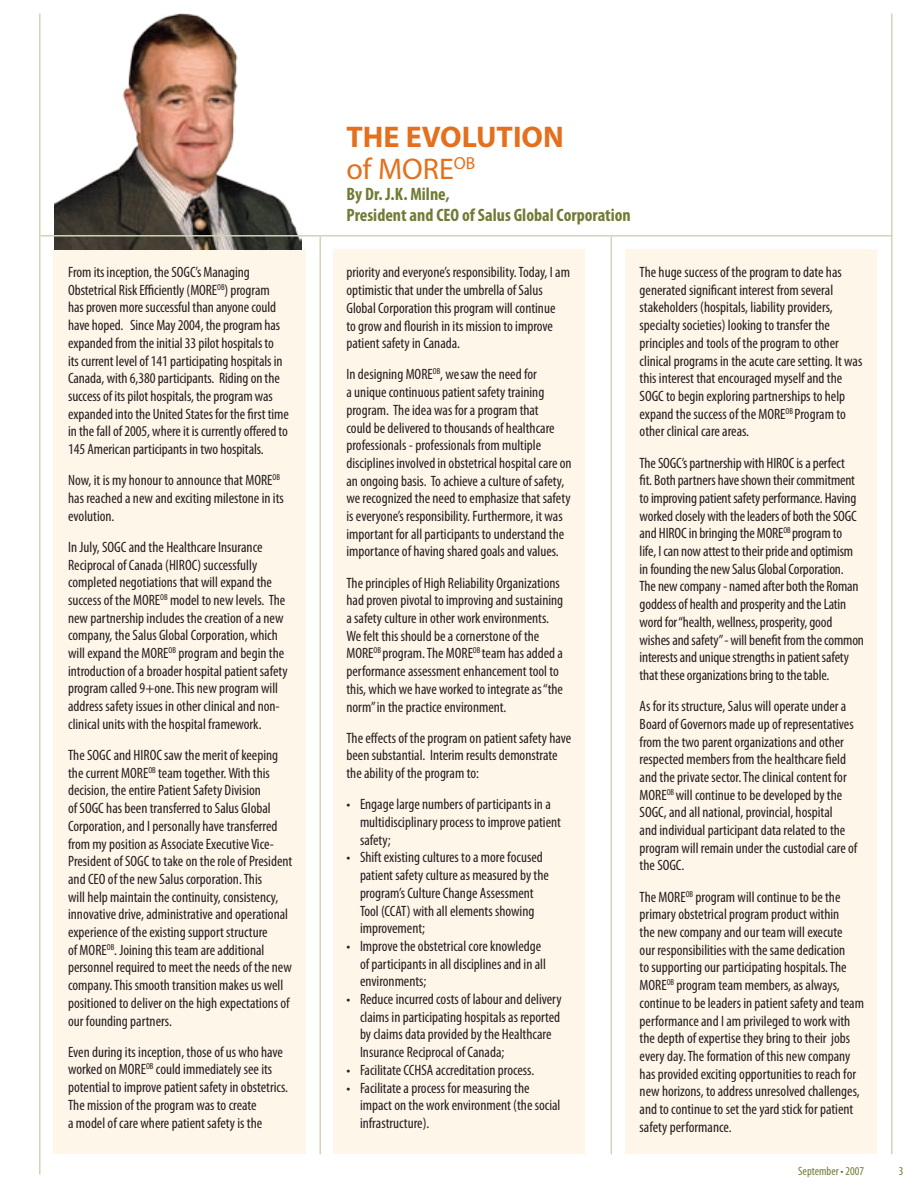
<style>
.page{position:relative;width:918px;height:1188px;background:#fff}
.page>*{position:absolute;margin:0;border:0;box-sizing:border-box;transform-origin:0 0}
.t1{font:700 30px/31.5px "Myriad";color:#e4701e}
.t2{font:700 condensed 18px/21px "Myriad Pro";color:#727a34}
.t3{font:condensed 15px/17.7px "Myriad Pro";color:#231f20}
.t4{font:condensed 12px "Myriad Pro";color:#727a34}
.s1{font-weight:400}
</style>
<div class="page">
<div style="left:333px;top:250px;width:252px;height:904px;background:#fef6e8"></div>
<div style="left:54px;top:250px;width:252px;height:904px;background:#fef6e8"></div>
<hr style="left:39px;top:14px;width:2px;height:1160px;background:#d1d4b7">
<img style="left:54px;top:14px;width:248px;height:235px">
<hr style="left:41px;top:235px;width:852px;height:2px;background:#d1d4b7">
<hr style="left:320px;top:237px;width:1px;height:917px;background:#d1d4b7">
<div style="left:625px;top:250px;width:253px;height:904px;background:#fef6e8"></div>
<hr style="left:891px;top:13px;width:2px;height:1141px;background:#d1d4b7">
<hr style="left:611px;top:237px;width:1px;height:917px;background:#d1d4b7">
<p class="t3" style="left:68px;top:264px;width:222px">From its inception, the SOGC’s Managing Obstetrical Risk Efficiently (MORE<sup>OB</sup>) program has proven more successful than anyone could have hoped. Since May 2004, the program has expanded from the initial 33 pilot hospitals to<br>its current level of 141 participating hospitals in Canada, with 6,380 participants. Riding on the success of its pilot hospitals, the program was expanded into the United States for the first time in the fall of 2005, where it is currently offered to 145 American participants in two hospitals.</p>
<p class="t3" style="left:68px;top:472px;width:217px">Now, it is my honour to announce that MORE<sup>OB </sup>has reached a new and exciting milestone in its evolution.</p>
<p class="t3" style="left:68px;top:538px;width:221px">In July, SOGC and the Healthcare Insurance Reciprocal of Canada (HIROC) successfully completed negotiations that will expand the success of the MORE<sup>OB</sup> model to new levels. The new partnership includes the creation of a new company, the Salus Global Corporation, which will expand the MORE<sup>OB</sup> program and begin the introduction of a broader hospital patient safety program called 9+one. This new program will address safety issues in other clinical and non&shy;clinical units with the hospital framework.</p>
<p class="t3" style="left:68px;top:747px;width:226px">The SOGC and HIROC saw the merit of keeping the current MORE<sup>OB</sup> team together. With this decision, the entire Patient Safety Division<br>of SOGC has been transferred to Salus Global Corporation, and I personally have transferred from my position as Associate Executive Vice-President of SOGC to take on the role of President and CEO of the new Salus corporation. This<br>will help maintain the continuity, consistency, innovative drive, administrative and operational experience of the existing support structure<br>of MORE<sup>OB</sup>. Joining this team are additional personnel required to meet the needs of the new company. This smooth transition makes us well positioned to deliver on the high expectations of our founding partners.</p>
<p class="t3" style="left:68px;top:1043px;width:221px">Even during its inception, those of us who have worked on MORE<sup>OB</sup> could immediately see its potential to improve patient safety in obstetrics.<br>The mission of the program was to create<br>a model of care where patient safety is the</p>
<h1 class="t1" style="left:347px;top:122px;width:219px">THE EVOLUTION <span class="s1">of MORE</span><sup>OB</sup></h1>
<p class="t2" style="left:346px;top:183px;width:286px">By Dr. J.K. Milne,<br>President and CEO of Salus Global Corporation</p>
<p class="t3" style="left:347px;top:264px;width:225px">priority and everyone’s responsibility. Today, I am optimistic that under the umbrella of Salus Global Corporation this program will continue<br>to grow and flourish in its mission to improve patient safety in Canada.</p>
<p class="t3" style="left:347px;top:366px;width:227px">In designing MORE<sup>OB</sup>, wesaw the need for<br>a unique continuous patient safety training program. The idea was for a program that<br>could be delivered to thousands of healthcare professionals - professionals from multiple disciplines involved in obstetrical hospital care on an ongoing basis. To achieve a culture of safety, we recognized the need to emphasize that safety is everyone’s responsibility. Furthermore, it was important for all participants to understand the importance of having shared goals and values.</p>
<p class="t3" style="left:347px;top:574px;width:218px">The principles of High Reliability Organizations had proven pivotal to improving and sustaining a safety culture in other work environments.<br>We felt this should be a cornerstone of the MORE<sup>OB</sup> program. The MORE<sup>OB</sup> team has added a performance assessment enhancement tool to this, which we have worked to integrate as “the norm” in the practice environment.</p>
<p class="t3" style="left:347px;top:729px;width:226px">The effects of the program on patient safety have been substantial. Interim results demonstrate the ability of the program to:</p>
<p class="t3" style="left:360px;top:796px;width:202px;text-indent:-13px">• Engage large numbers of participants in a multidisciplinary process to improve patient safety;</p>
<p class="t3" style="left:360px;top:849px;width:190px;text-indent:-13px">• Shift existing cultures to a more focused patient safety culture as measured by the program’s Culture Change Assessment Tool (CCAT) with all elements showing improvement;</p>
<p class="t3" style="left:360px;top:937px;width:188px;text-indent:-13px">• Improve the obstetrical core knowledge of participants in all disciplines and in all environments;</p>
<p class="t3" style="left:360px;top:991px;width:203px;text-indent:-13px">• Reduce incurred costs of labour and delivery claims in participating hospitals as reported by claims data provided by the Healthcare Insurance Reciprocal of Canada;</p>
<p class="t3" style="left:347px;top:1061px;width:189px">• Facilitate CCHSA accreditation process.</p>
<p class="t3" style="left:360px;top:1079px;width:202px;text-indent:-13px">• Facilitate a process for measuring the impact on the work environment (the social infrastructure).</p>
<p class="t3" style="left:640px;top:264px;width:224px">The huge success of the program to date has generated significant interest from several stakeholders (hospitals, liability providers, specialty societies) looking to transfer the principles and tools of the program to other clinical programs in the acute care setting. It was this interest that encouraged myself and the SOGC to begin exploring partnerships to help expand the success of the MORE<sup>OB</sup> Program to other clinical care areas.</p>
<p class="t3" style="left:640px;top:454px;width:226px">The SOGC’s partnership with HIROC is a perfect<br>fit. Both partners have shown their commitment to improving patient safety performance. Having worked closely with the leaders of both the SOGC and HIROC in bringing the MORE<sup>OB</sup> program to<br>life, I can now attest to their pride and optimism in founding the new Salus Global Corporation.<br>The new company - named after both the Roman goddess of health and prosperity and the Latin word for “health, wellness, prosperity, good wishes and safety” - will benefit from the common interests and unique strengths in patient safety that these organizations bring to the table.</p>
<p class="t3" style="left:640px;top:698px;width:219px">As for its structure, Salus will operate under a Board of Governors made up of representatives from the two parent organizations and other respected members from the healthcare field and the private sector. The clinical content for MORE<sup>OB</sup> will continue to be developed by the SOGC, and all national, provincial, hospital<br>and individual participant data related to the program will remain under the custodial care of the SOGC.</p>
<p class="t3" style="left:640px;top:888px;width:226px">The MORE<sup>OB</sup> program will continue to be the primary obstetrical program product within<br>the new company and our team will execute<br>our responsibilities with the same dedication<br>to supporting our participating hospitals. The MORE<sup>OB</sup> program team members, as always, continue to be leaders in patient safety and team performance and I am privileged to work with the depth of expertise they bring to their jobs every day. The formation of this new company has provided exciting opportunities to reach for new horizons, to address unresolved challenges, and to continue to set the yard stick for patient safety performance.</p>
<p class="t4" style="left:798px;top:1164px;width:67px">September • 2007</p>
<p class="t4" style="left:899px;top:1164px;width:6px">3</p>
</div>
